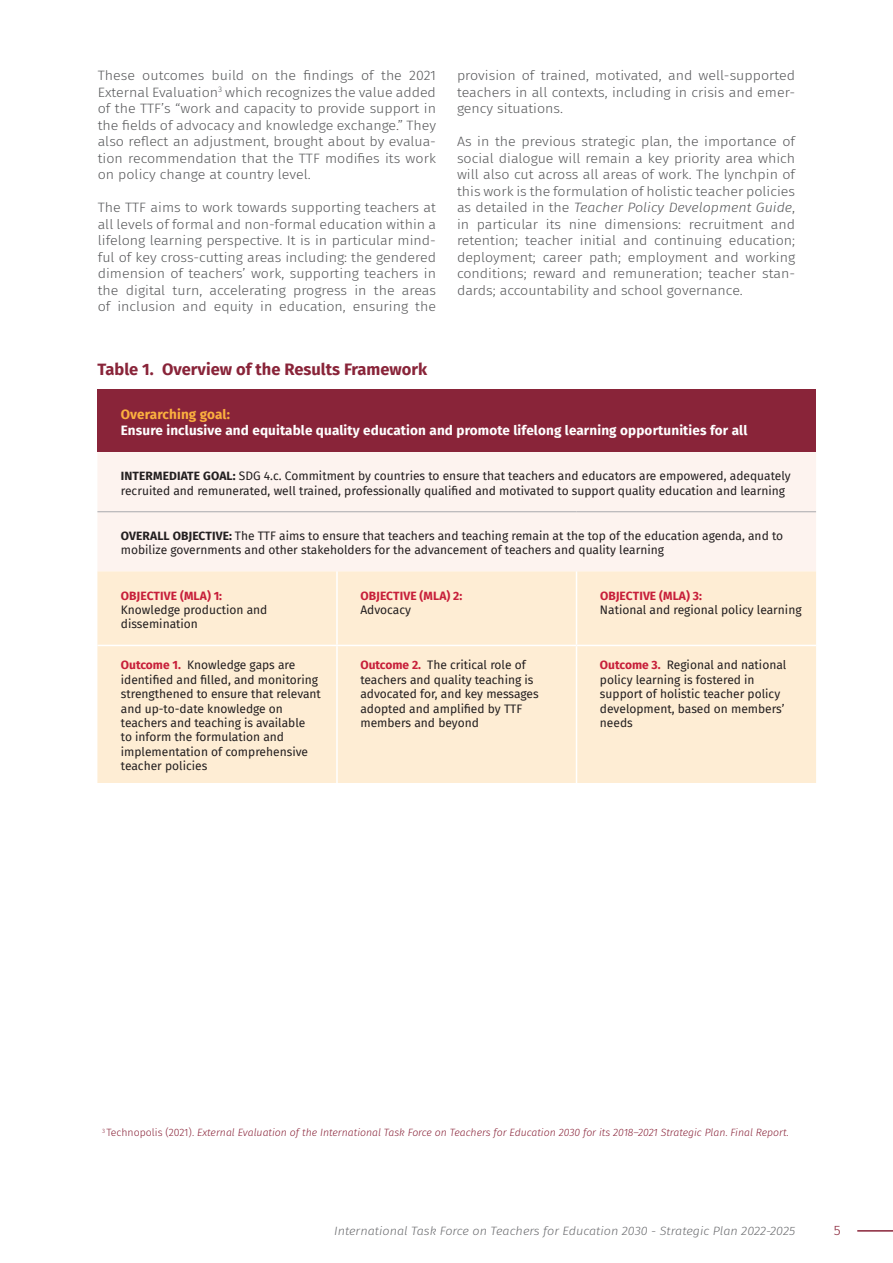
<style>
.page{position:relative;width:893px;height:1263px;background:#fff}
.page>*{position:absolute;margin:0;border:0;box-sizing:border-box;transform-origin:0 0}
.t1{font:700 16.5px "Fira Sans";color:#892439}
.t2{font:300 13.5px/16.5px "Fira Sans";color:#57585a;text-align:justify;scale:1.06 1}
.t3{font:700 13.5px "Fira Sans";letter-spacing:.01em;color:#fff}
.t4{font:700 13.5px "Fira Sans";letter-spacing:.01em;color:#fbb03f}
.t5{font:300 13.5px "Fira Sans";color:#892439;scale:1.06 1}
.t6{font:12px/14.4px "Fira Sans";color:#231f20}
.t7{font:italic 300 12px "Fira Sans";color:#6c6d70;scale:1.06 1}
.t8{font:700 12px "Fira Sans";letter-spacing:.01em;color:#c71f3a}
.t9{font:italic 300 10.5px "Fira Sans";color:#892439}
.s1{font-style:italic}
.s2{font-weight:700}
.s3{font-weight:700;color:#c71f3a}
.s4{font-style:normal}
</style>
<div class="page">
<div style="left:97px;top:389px;width:719px;height:63px;background:#892439"></div>
<div style="left:97px;top:452px;width:719px;height:119px;background:#fdf3ef"></div>
<div style="left:97px;top:571px;width:719px;height:212px;background:#feedd4"></div>
<hr style="left:97px;top:511px;width:240px;height:1px;background:#a8a9ad">
<hr style="left:337px;top:511px;width:239px;height:1px;background:#a8a9ad">
<hr style="left:576px;top:511px;width:240px;height:1px;background:#a8a9ad">
<hr style="left:336px;top:571px;width:2px;height:74px;background:#fff">
<hr style="left:576px;top:571px;width:1px;height:74px;background:#fff">
<hr style="left:97px;top:645px;width:240px;height:1px;background:#fff">
<hr style="left:337px;top:645px;width:239px;height:1px;background:#fff">
<hr style="left:336px;top:646px;width:2px;height:137px;background:#fff">
<hr style="left:576px;top:645px;width:240px;height:1px;background:#fff">
<hr style="left:576px;top:646px;width:1px;height:137px;background:#fff">
<hr style="left:857px;top:1230px;width:36px;height:1px;background:#892439">
<p class="t2" style="left:98px;top:67px;width:321px">These outcomes build on the findings of the 2021<br>External Evaluation<sup>3</sup> which recognizes the value added of the TTF’s “work and capacity to provide support in the fields of advocacy and knowledge exchange.” They also reflect an adjustment, brought about by evalua&shy;tion recommendation that the TTF modifies its work on policy change at country level.</p>
<p class="t2" style="left:98px;top:199px;width:321px">The TTF aims to work towards supporting teachers at all levels of formal and non-formal education within a lifelong learning perspective. It is in particular mind&shy;ful of key cross-cutting areas including: the gendered dimension of teachers’ work, supporting teachers in the digital turn, accelerating progress in the areas of inclusion and equity in education, ensuring the</p>
<p class="t2" style="left:457px;top:67px;width:321px">provision of trained, motivated, and well-supported teachers in all contexts, including in crisis and emer&shy;gency situations.</p>
<p class="t2" style="left:457px;top:133px;width:321px">As in the previous strategic plan, the importance of social dialogue will remain a key priority area which will also cut across all areas of work. The lynchpin of this work is the formulation of holistic teacher policies as detailed in the <span class="s1">Teacher Policy Development Guide</span>, in particular its nine dimensions: recruitment and retention; teacher initial and continuing education; deployment; career path; employment and working conditions; reward and remuneration; teacher stan&shy;dards; accountability and school governance.</p>
<p class="t1" style="left:97px;top:355px;width:331px">Table 1. Overview of the Results Framework</p>
<p class="t4" style="left:121px;top:403px;width:111px">Overarching goal:</p>
<p class="t3" style="left:121px;top:419px;width:628px">Ensure inclusive and equitable quality education and promote lifelong learning opportunities for all</p>
<p class="t6" style="left:121px;top:469px;width:671px"><span class="s2">INTERMEDIATE GOAL:</span> SDG 4.c. Commitment by countries to ensure that teachers and educators are empowered, adequately recruited and remunerated, well trained, professionally qualified and motivated to support quality education and learning</p>
<p class="t6" style="left:121px;top:528px;width:664px"><span class="s2">OVERALL OBJECTIVE:</span> The TTF aims to ensure that teachers and teaching remain at the top of the education agenda, and to mobilize governments and other stakeholders for the advancement of teachers and quality learning</p>
<p class="t8" style="left:121px;top:585px;width:103px">OBJECTIVE (MLA) 1:</p>
<p class="t6" style="left:121px;top:602px;width:148px">Knowledge production and dissemination</p>
<p class="t8" style="left:360px;top:585px;width:103px">OBJECTIVE (MLA) 2:</p>
<p class="t6" style="left:360px;top:602px;width:52px">Advocacy</p>
<p class="t8" style="left:600px;top:585px;width:103px">OBJECTIVE (MLA) 3:</p>
<p class="t6" style="left:600px;top:602px;width:203px">National and regional policy learning</p>
<p class="t6" style="left:121px;top:658px;width:202px"><span class="s3">Outcome 1.</span> Knowledge gaps are identified and filled, and monitoring strengthened to ensure that relevant and up-to-date knowledge on teachers and teaching is available<br>to inform the formulation and implementation of comprehensive teacher policies</p>
<p class="t6" style="left:360px;top:658px;width:180px"><span class="s3">Outcome 2.</span> The critical role of teachers and quality teaching is advocated for, and key messages adopted and amplified by TTF members and beyond</p>
<p class="t6" style="left:600px;top:658px;width:188px"><span class="s3">Outcome 3.</span> Regional and national policy learning is fostered in support of holistic teacher policy development, based on members’ needs</p>
<p class="t9" style="left:102px;top:1125px;width:688px"><sup>3</sup> <span class="s4">Technopolis (2021).</span> External Evaluation of the International Task Force on Teachers for Education 2030 for its 2018–2021 Strategic Plan<span class="s4">.</span> Final Report.</p>
<p class="t7" style="left:334px;top:1223px;width:436px">International Task Force on Teachers for Education 2030 - Strategic Plan 2022-2025</p>
<p class="t5" style="left:834px;top:1221px;width:8px">5</p>
</div>
